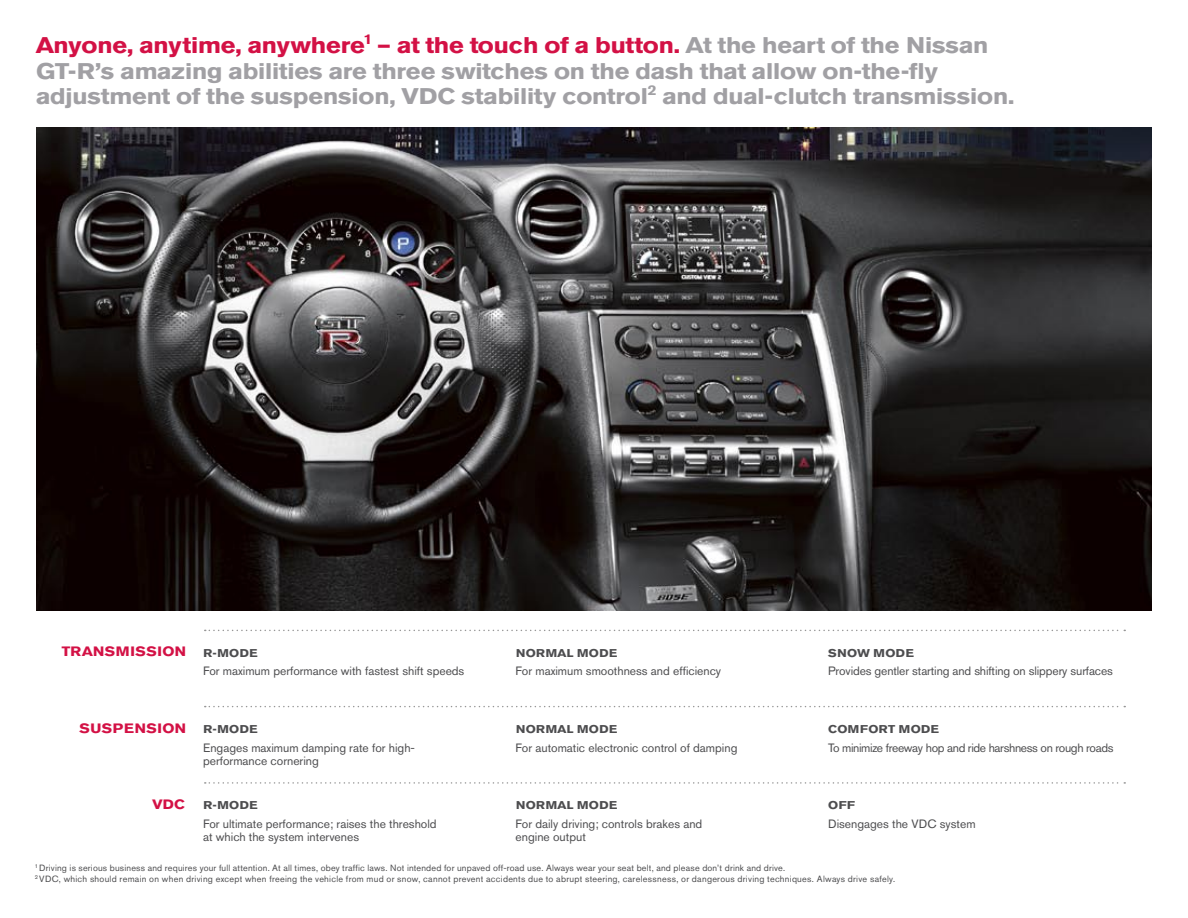
<style>
.page{position:relative;width:1188px;height:918px;background:#fff}
.page>*{position:absolute;margin:0;border:0;box-sizing:border-box;transform-origin:0 0}
.t1{font:700 22.5px/25.5px "Nissan";letter-spacing:-.005em;color:#a1a0a4}
.t2{font:700 13.5px "Nissan";letter-spacing:.015em;color:#d31145}
.t3{font:12px/13.5px "Akzidenz Grotesk Pro";color:#4d4d4f}
.t4{font:12px "Akzidenz Grotesk Pro";letter-spacing:-.03em;color:#4d4d4f}
.t5{font:700 11.25px "Nissan";letter-spacing:.015em;color:#4d4d4f}
.t6{font:9px/10.8px "Akzidenz Grotesk Pro";letter-spacing:.025em;color:#4d4d4f}
.s1{color:#d31145}
</style>
<div class="page">
<img style="left:36px;top:128px;width:1116px;height:482px">
<svg style="left:205px;top:782px;width:920px;height:2px"></svg>
<svg style="left:205px;top:706px;width:920px;height:1px"></svg>
<svg style="left:205px;top:630px;width:920px;height:1px"></svg>
<p class="t1" style="left:36px;top:32px;width:980px"><span class="s1">Anyone, anytime, anywhere</span><sup>1</sup> <span class="s1">– at the touch of a button.</span> At the heart of the N issan<br>GT-R’s amazing abilities are three switches on the dash that allow on-the-fly adjustment of the suspension, VDC stability control<sup>2</sup> and dual-clutch transmission.</p>
<p class="t2" style="left:62px;top:643px;width:106px">TRANSMISSION</p>
<p class="t5" style="left:203px;top:645px;width:56px">R-Mode</p>
<p class="t3" style="left:203px;top:664px;width:263px">For maximum performance with fastest shift speeds</p>
<p class="t5" style="left:516px;top:645px;width:11px">NORM</p>
<p class="t5" style="left:558px;top:645px;width:62px">AL Mode</p>
<p class="t3" style="left:516px;top:664px;width:207px">For maximum smoothness and efficiency</p>
<p class="t5" style="left:828px;top:645px;width:87px">snow Mode</p>
<p class="t3" style="left:828px;top:664px;width:286px">Provides gentler starting and shifting on slippery surfaces</p>
<p class="t2" style="left:79px;top:719px;width:109px">suspension</p>
<p class="t5" style="left:203px;top:721px;width:56px">R-Mode</p>
<p class="t3" style="left:203px;top:741px;width:213px">Engages maximum damping rate for high&shy;performance cornering</p>
<p class="t5" style="left:516px;top:721px;width:11px">NORM</p>
<p class="t5" style="left:558px;top:721px;width:62px">AL Mode</p>
<p class="t3" style="left:516px;top:741px;width:223px">For automatic electronic control of damping</p>
<p class="t5" style="left:828px;top:721px;width:113px">comfort Mode</p>
<p class="t4" style="left:828px;top:740px;width:287px">To minimize freeway hop and ride harshness on rough roads</p>
<p class="t2" style="left:152px;top:795px;width:22px">VDC</p>
<p class="t5" style="left:203px;top:797px;width:56px">R-Mode</p>
<p class="t3" style="left:203px;top:817px;width:235px">For ultimate performance; raises the threshold at which the system intervenes</p>
<p class="t5" style="left:516px;top:797px;width:11px">NORM</p>
<p class="t5" style="left:558px;top:797px;width:62px">AL Mode</p>
<p class="t3" style="left:516px;top:817px;width:188px">For daily driving; controls brakes and engine output</p>
<p class="t5" style="left:828px;top:797px;width:10px">OFF</p>
<p class="t3" style="left:828px;top:817px;width:149px">Disengages the VDC system</p>
<p class="t6" style="left:35px;top:862px;width:862px"><sup>1</sup> Driving is serious business and requires your full attention. At all times, obey traffic laws. Not intended for unpaved off-road use. Always wear your seat belt, and please don’t drink and drive.<br><sup>2</sup> VDC, which should remain on when driving except when freeing the vehicle from mud or snow, cannot prevent accidents due to abrupt steering, carelessness, or dangerous driving techniques. Always drive safely.</p>
</div>
